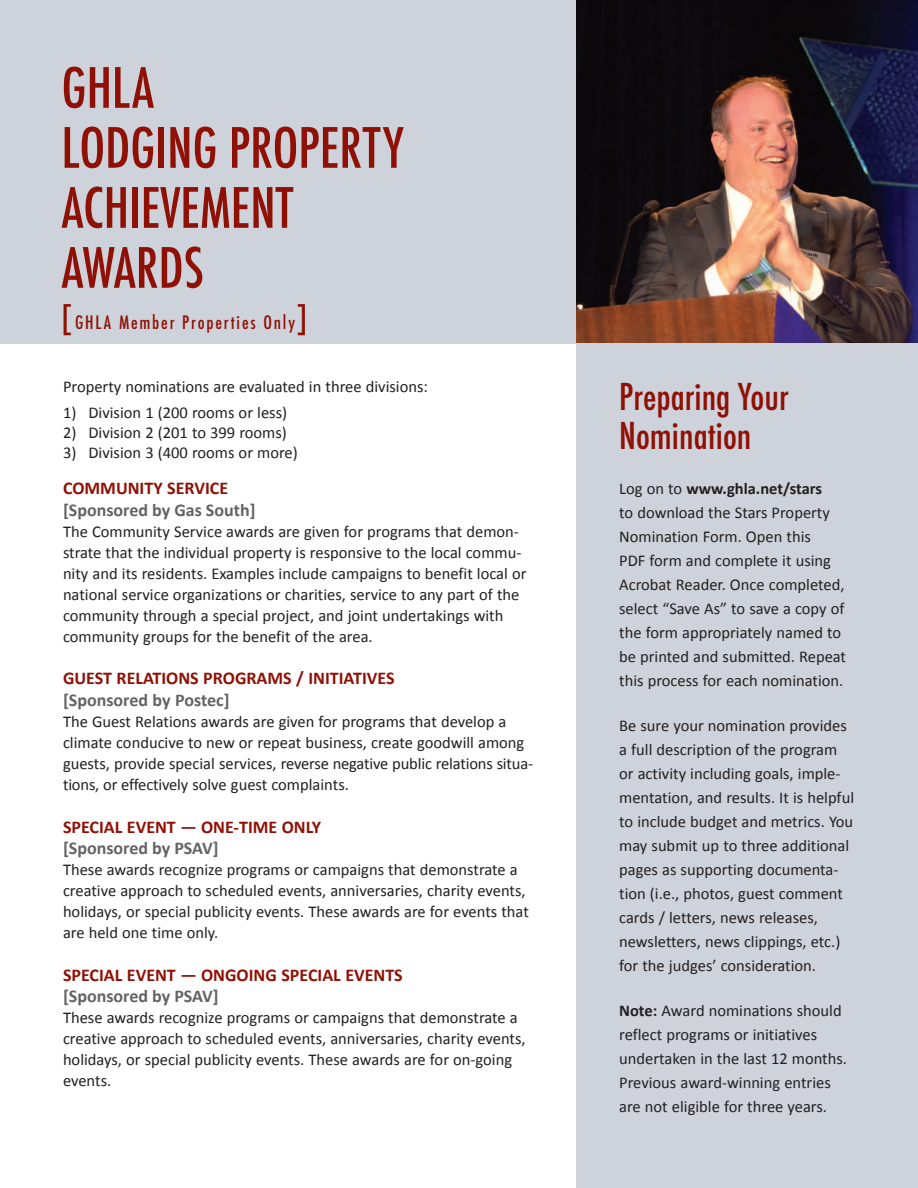
<style>
.page{position:relative;width:918px;height:1188px;background:#fff}
.page>*{position:absolute;margin:0;border:0;box-sizing:border-box;transform-origin:0 0}
.t1{font:500 condensed 54px/60px "Futura";color:#8f1105}
.t2{font:500 condensed 36px/39px "Futura";color:#8f1105}
.t3{font:700 18px "Calibri";color:#8f1105}
.t4{font:700 18px "Calibri";color:#636366}
.t5{font:500 condensed 18px "Futura";letter-spacing:.1em;color:#8f1105}
.t6{font:16.5px/24px "Calibri";color:#231f20}
.s1{font-size:30px}
.s2{font-weight:700}
</style>
<div class="page">
<img style="left:576px;top:0;width:342px;height:344px">
<div style="left:0;top:0;width:576px;height:344px;background:#ced3db"></div>
<div style="left:576px;top:344px;width:342px;height:844px;background:#ced3db"></div>
<h1 class="t1" style="left:62px;top:58px;width:344px">GHLA<br>LODGING PROPERTY<br>ACHIEVEMENT<br>AWARDS</h1>
<p class="t5" style="left:62px;top:311px;width:247px"><span class="s1">[</span>GHLA Member Properties Only<span class="s1">]</span></p>
<p class="t6" style="left:63px;top:375px;width:366px">Property nominations are evaluated in three divisions:</p>
<p class="t6" style="left:63px;top:401px;width:226px">1) Division 1 (200 rooms or less)</p>
<p class="t6" style="left:63px;top:420px;width:225px">2) Division 2 (201 to 399 rooms)</p>
<p class="t6" style="left:63px;top:440px;width:236px">3) Division 3 (400 rooms or more)</p>
<p class="t3" style="left:63px;top:477px;width:167px">COMMUNITY SERVICE</p>
<p class="t4" style="left:63px;top:498px;width:194px">[Sponsored by Gas South]</p>
<p class="t6" style="left:63px;top:521px;width:465px;line-height:21px">The Community Service awards are given for programs that demon&shy;strate that the individual property is responsive to the local commu&shy;nity and its residents. Examples include campaigns to benefit local or national service organizations or charities, service to any part of the community through a special project, and joint undertakings with community groups for the benefit of the area.</p>
<p class="t3" style="left:63px;top:667px;width:333px">GUEST RELATIONS PROGRAMS / INITIATIVES</p>
<p class="t4" style="left:63px;top:688px;width:168px">[Sponsored by Postec]</p>
<p class="t6" style="left:63px;top:711px;width:472px;line-height:21px">The Guest Relations awards are given for programs that develop a climate conducive to new or repeat business, create goodwill among guests, provide special services, reverse negative public relations situa&shy;tions, or effectively solve guest complaints.</p>
<p class="t3" style="left:63px;top:815px;width:260px">SPECIAL EVENT — ONE-TIME ONLY</p>
<p class="t4" style="left:63px;top:837px;width:157px">[Sponsored by PSAV]</p>
<p class="t6" style="left:63px;top:859px;width:467px;line-height:21px">These awards recognize programs or campaigns that demonstrate a creative approach to scheduled events, anniversaries, charity events, holidays, or special publicity events. These awards are for events that are held one time only.</p>
<p class="t3" style="left:63px;top:963px;width:341px">SPECIAL EVENT — ONGOING SPECIAL EVENTS</p>
<p class="t4" style="left:63px;top:985px;width:157px">[Sponsored by PSAV]</p>
<p class="t6" style="left:63px;top:1007px;width:464px;line-height:21px">These awards recognize programs or campaigns that demonstrate a creative approach to scheduled events, anniversaries, charity events, holidays, or special publicity events. These awards are for on-going events.</p>
<h2 class="t2" style="left:619px;top:377px;width:171px">Preparing Your<br>Nomination</h2>
<p class="t6" style="left:619px;top:476px;width:228px">Log on to <span class="s2">www.ghla.net/stars<br></span>to download the Stars Property<br>Nomination Form. Open this<br>PDF form and complete it using<br>Acrobat Reader. Once completed, select “Save As” to save a copy of the form appropriately named to be printed and submitted. Repeat this process for each nomination.</p>
<p class="t6" style="left:619px;top:713px;width:236px">Be sure your nomination provides a full description of the program or activity including goals, imple&shy;mentation, and results. It is helpful to include budget and metrics. You may submit up to three additional pages as supporting documenta&shy;tion (i.e., photos, guest comment cards / letters, news releases, newsletters, news clippings, etc.) for the judges’ consideration.</p>
<p class="t6" style="left:619px;top:998px;width:229px"><span class="s2">Note:</span> Award nominations should reflect programs or initiatives undertaken in the last 12 months.<br>Previous award-winning entries are not eligible for three years.</p>
</div>
